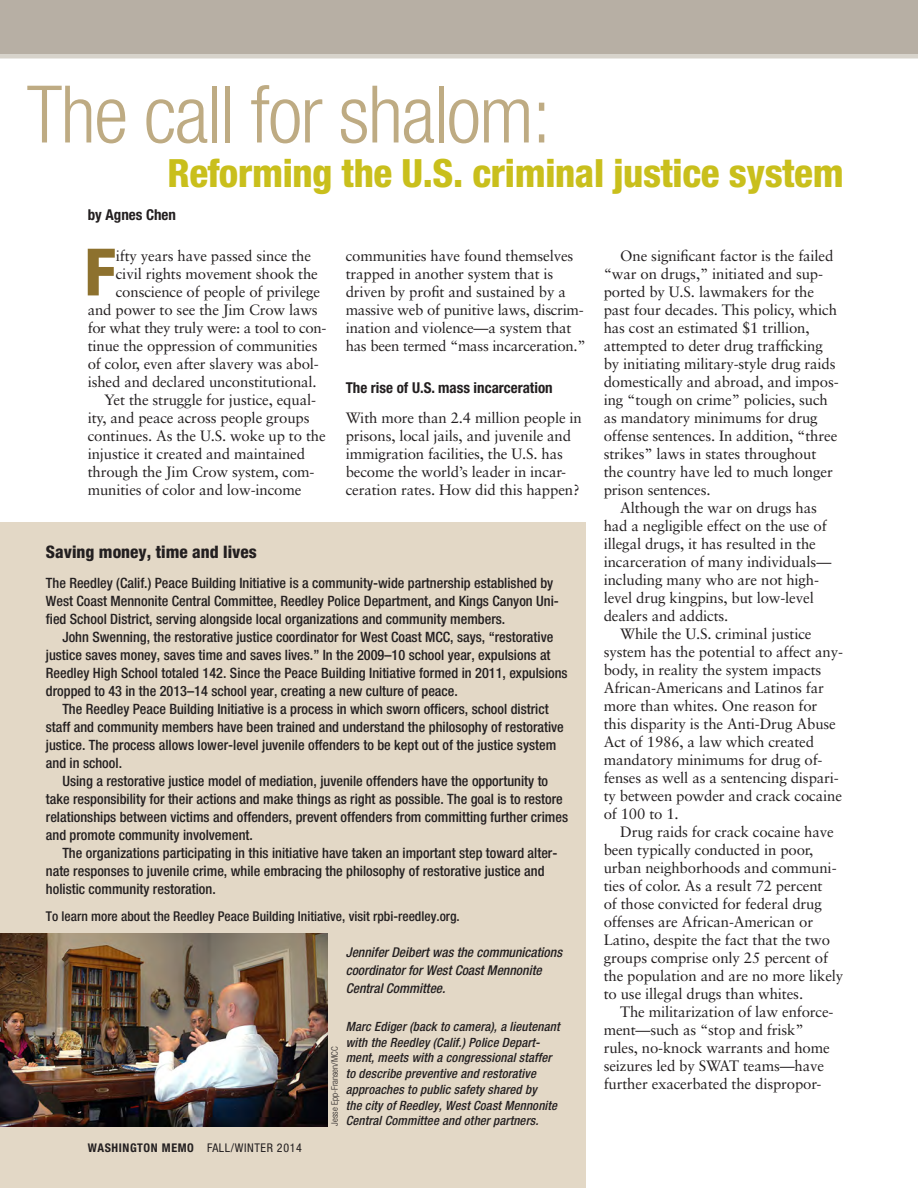
<style>
.page{position:relative;width:918px;height:1188px;background:#fff}
.page>*{position:absolute;margin:0;border:0;box-sizing:border-box;transform-origin:0 0}
.t1{font:300 condensed 79.5px "Helvetica Neue";letter-spacing:-.02em;color:#beab83}
.co{font:800 condensed 65.4px "Helvetica Neue";color:#8d712e}
.t2{font:800 condensed 39px "Helvetica Neue";letter-spacing:-.01em;color:#c9bf1c}
.sbh{font:800 condensed 17.25px "Helvetica Neue";color:#231f20}
.ft{font:15px/18px "Sabon";letter-spacing:-.01em;color:#231f20}
.co-2{font:15px "Sabon";letter-spacing:-.01em;color:#231f20}
.by{font:700 condensed 15px "Helvetica Neue";color:#231f20}
.sbt{font:500 condensed 14.25px/18px "Helvetica Neue";color:#231f20}
.sbft{font:500 condensed 14.25px/18px "Helvetica Neue";color:#231f20}
.sbaubio{font:italic 500 condensed 13.5px/18px "Helvetica Neue";color:#231f20}
.sbaubio-2{font:500 condensed 13.5px "Helvetica Neue";color:#231f20}
.cap{font:italic 500 condensed 12.75px/15.8px "Helvetica Neue";letter-spacing:.01em;color:#231f20}
.t3{font:condensed 12px "Helvetica Neue";letter-spacing:.05em;color:#231f20}
.credit{font:300 condensed 9px "Helvetica Neue";color:#231f20}
.s1{font-weight:700}
</style>
<div class="page">
<div style="left:0;top:0;width:918px;height:54px;background:#b7afa4"></div>
<hr style="left:0;top:54px;width:918px;height:4px;background:#d7d3cb">
<div style="left:0;top:523px;width:586px;height:665px;background:#e3d8c6"></div>
<img style="left:0;top:933px;width:328px;height:193px">
<p class="t1" style="left:27px;top:69px;width:526px">The call for shalom:</p>
<p class="t2" style="left:167px;top:149px;width:678px">Reforming the U.S. criminal justice system</p>
<p class="by" style="left:88px;top:206px;width:90px">by Agnes Chen</p>
<p class="co" style="left:84px;top:232px;width:33px">F</p>
<p class="co-2" style="left:116px;top:247px;width:197px">ifty years have passed since the</p>
<p class="co-2" style="left:116px;top:265px;width:204px">civil rights movement shook the</p>
<p class="co-2" style="left:116px;top:283px;width:206px">conscience of people of privilege</p>
<p class="co-2" style="left:88px;top:301px;width:232px">and power to see the Jim Crow laws</p>
<p class="co-2" style="left:88px;top:319px;width:240px">for what they truly were: a tool to con-</p>
<p class="co-2" style="left:88px;top:337px;width:231px">tinue the oppression of communities</p>
<p class="co-2" style="left:88px;top:355px;width:233px">of color, even after slavery was abol-</p>
<p class="co-2" style="left:88px;top:373px;width:230px">ished and declared unconstitutional.</p>
<p class="ft" style="left:88px;top:391px;width:239px;text-indent:17px">Yet the struggle for justice, equal&shy;ity, and peace across people groups continues. As the U.S. woke up to the injustice it created and maintained through the Jim Crow system, com&shy;munities of color and low-income</p>
<p class="ft" style="left:346px;top:247px;width:242px">communities have found themselves trapped in another system that is driven by profit and sustained by a massive web of punitive laws, discrim&shy;ination and violence—a system that has been termed “mass incarceration.”</p>
<p class="by" style="left:346px;top:379px;width:208px">The rise of U.S. mass incarceration</p>
<p class="ft" style="left:346px;top:409px;width:238px">With more than 2.4 million people in prisons, local jails, and juvenile and immigration facilities, the U.S. has become the world’s leader in incar&shy;ceration rates. How did this happen?</p>
<p class="sbh" style="left:46px;top:541px;width:212px">Saving money, time and lives</p>
<p class="sbft" style="left:46px;top:574px;width:515px">The Reedley (Calif.) Peace Building Initiative is a community-wide partnership established by<br>West Coast Mennonite Central Committee, Reedley Police Department, and Kings Canyon Uni&shy;fied School District, serving alongside local organizations and community members.</p>
<p class="sbt" style="left:46px;top:628px;width:523px;text-indent:17px">John Swenning, the restorative justice coordinator for West Coast MCC, says, “restorative justice saves money, saves time and saves lives.” In the 2009–10 school year, expulsions at Reedley High School totaled 142. Since the Peace Building Initiative formed in 2011, expulsions dropped to 43 in the 2013–14 school year, creating a new culture of peace.</p>
<p class="sbt" style="left:46px;top:700px;width:520px;text-indent:17px">The Reedley Peace Building Initiative is a process in which sworn officers, school district staff and community members have been trained and understand the philosophy of restorative justice. The process allows lower-level juvenile offenders to be kept out of the justice system and in school.</p>
<p class="sbt" style="left:46px;top:772px;width:524px;text-indent:17px">Using a restorative justice model of mediation, juvenile offenders have the opportunity to take responsibility for their actions and make things as right as possible. The goal is to restore relationships between victims and offenders, prevent offenders from committing further crimes and promote community involvement.</p>
<p class="sbt" style="left:46px;top:844px;width:513px;text-indent:17px">The organizations participating in this initiative have taken an important step toward alter&shy;nate responses to juvenile crime, while embracing the philosophy of restorative justice and holistic community restoration.</p>
<p class="sbaubio-2" style="left:46px;top:908px;width:416px">To learn more about the Reedley Peace Building Initiative, visit rpbi-reedley.org.</p>
<p class="sbaubio" style="left:346px;top:943px;width:218px">Jennifer Deibert was the communications coordinator for West Coast Mennonite<br>Central Committee.</p>
<p class="t3" style="left:88px;top:1141px;width:216px"><span class="s1">WASHINGTON MEMO</span> FALL/WINTER 2014</p>
<p class="cap" style="left:346px;top:1018px;width:215px">Marc Ediger (back to camera), a lieutenant with the Reedley (Calif.) Police Depart&shy;ment, meets with a congressional staffer to describe preventive and restorative approaches to public safety shared by<br>the city of Reedley, West Coast Mennonite Central Committee and other partners.</p>
<p class="credit" style="left:330px;top:1126px;width:80px;rotate:-90deg">Jesse Epp-Fransen/MCC</p>
<p class="ft" style="left:604px;top:247px;width:236px;text-indent:16px">One significant factor is the failed “war on drugs,” initiated and sup&shy;ported by U.S. lawmakers for the past four decades. This policy, which has cost an estimated $1 trillion, attempted to deter drug trafficking by initiating military-style drug raids domestically and abroad, and impos&shy;ing “tough on crime” policies, such as mandatory minimums for drug offense sentences. In addition, “three strikes” laws in states throughout the country have led to much longer prison sentences.</p>
<p class="ft" style="left:604px;top:499px;width:229px;text-indent:16px">Although the war on drugs has had a negligible effect on the use of illegal drugs, it has resulted in the incarceration of many individuals— including many who are not high&shy;level drug kingpins, but low-level dealers and addicts.</p>
<p class="ft" style="left:604px;top:625px;width:241px;text-indent:16px">While the U.S. criminal justice system has the potential to affect any&shy;body, in reality the system impacts<br>African-Americans and Latinos far more than whites. One reason for this disparity is the Anti-Drug Abuse<br>Act of 1986, a law which created mandatory minimums for drug of&shy;fenses as well as a sentencing dispari&shy;ty between powder and crack cocaine of 100 to 1.</p>
<p class="ft" style="left:604px;top:823px;width:241px;text-indent:16px">Drug raids for crack cocaine have been typically conducted in poor, urban neighborhoods and communi&shy;ties of color. As a result 72 percent<br>of those convicted for federal drug offenses are African-American or Latino, despite the fact that the two groups comprise only 25 percent of the population and are no more likely to use illegal drugs than whites.</p>
<p class="ft" style="left:604px;top:1003px;width:231px;text-indent:16px">The militarization of law enforce&shy;ment—such as “stop and frisk” rules, no-knock warrants and home seizures led by SWAT teams—have further exacerbated the dispropor-</p>
</div>
